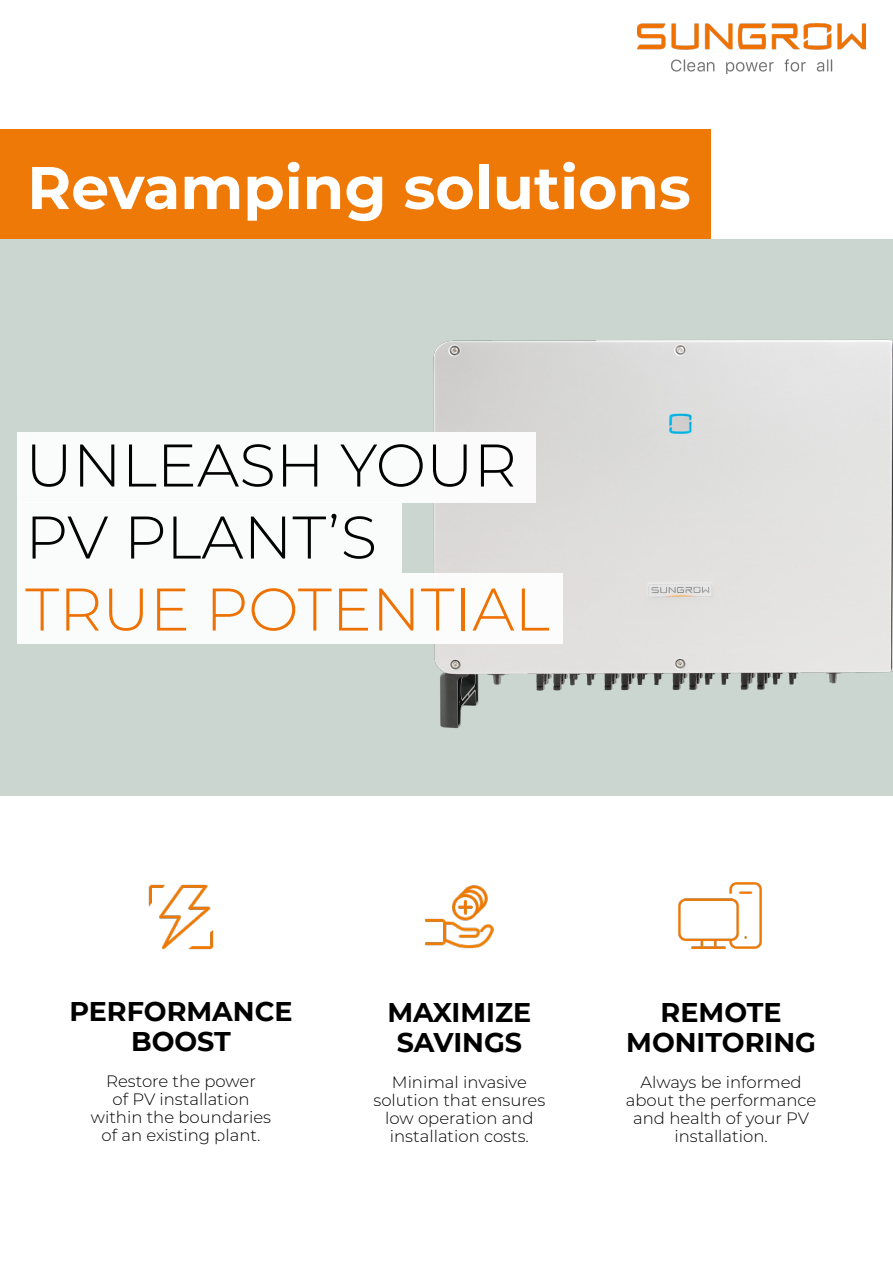
<style>
.page{position:relative;width:893px;height:1263px;background:#fff}
.page>*{position:absolute;margin:0;border:0;box-sizing:border-box;transform-origin:0 0}
.t1{font:700 60px "Montserrat";color:#fff}
.t2{font:300 60px "Montserrat";color:#ee7203}
.t3{font:300 60px "Montserrat";color:#000}
.t4{font:300 60px "Montserrat";color:#020203}
.t5{font:700 27px/30px "Montserrat";color:#000;text-align:center}
.t6{font:300 16.5px/18px "Montserrat";color:#000;text-align:center}
</style>
<div class="page">
<div style="left:0;top:130px;width:710px;height:188px;background:#ef7906"></div>
<div style="left:0;top:239px;width:893px;height:556px;background:#cbd6d0"></div>
<img style="left:638px;top:24px;width:227px;height:50px">
<img style="left:425px;top:885px;width:69px;height:64px">
<img style="left:678px;top:882px;width:83px;height:66px">
<img style="left:401px;top:339px;width:492px;height:390px">
<img style="left:148px;top:884px;width:66px;height:66px">
<div style="left:17px;top:573px;width:546px;height:71px;background:#fff"></div>
<div style="left:17px;top:502px;width:384px;height:71px;background:#fff"></div>
<div style="left:17px;top:432px;width:518px;height:70px;background:#fff"></div>
<h1 class="t1" style="left:27px;top:144px;width:665px">Revamping solutions</h1>
<h1 class="t3" style="left:25px;top:424px;width:493px">UNLEASH YOUR</h1>
<h1 class="t4" style="left:25px;top:496px;width:353px">PV PLANT’S</h1>
<h1 class="t2" style="left:25px;top:568px;width:526px">TRUE POTENTIAL</h1>
<h2 class="t5" style="left:69px;top:995px;width:225px">PERFORMANCE<br>BOOST</h2>
<p class="t6" style="left:91px;top:1072px;width:182px">Restore the power<br>of PV installation within the boundaries of an existing plant.</p>
<h2 class="t5" style="left:387px;top:996px;width:145px">MAXIMIZE<br>SAVINGS</h2>
<p class="t6" style="left:373px;top:1072px;width:173px">Minimal invasive solution that ensures low operation and installation costs.</p>
<h2 class="t5" style="left:626px;top:996px;width:191px">REMOTE<br>MONITORING</h2>
<p class="t6" style="left:626px;top:1072px;width:192px">Always be informed about the performance and health of your PV installation.</p>
</div>
